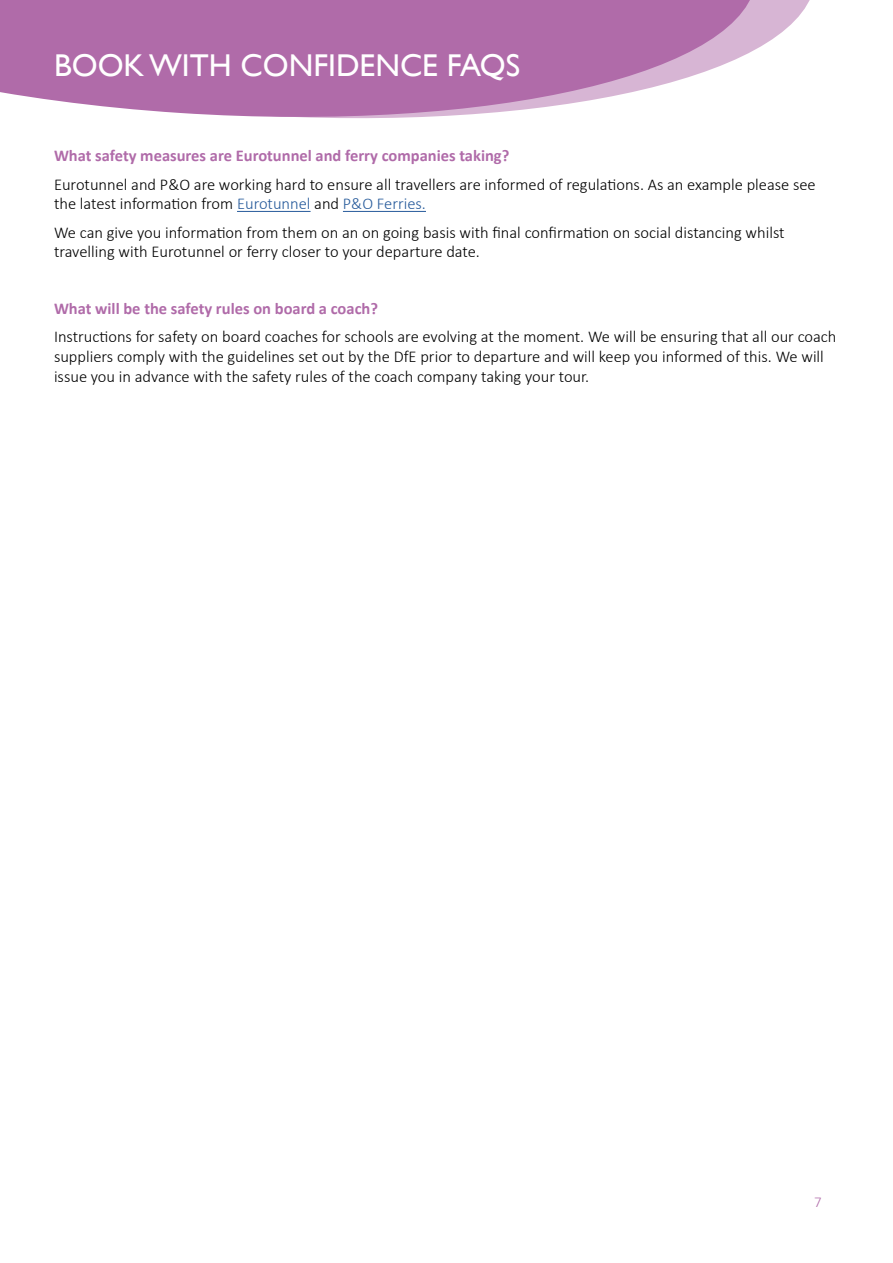
<style>
.page{position:relative;width:893px;height:1263px;background:#fff}
.page>*{position:absolute;margin:0;border:0;box-sizing:border-box;transform-origin:0 0}
.t1{font:31.5px "Gill Sans";color:#fff}
.t2{font:300 16.5px/19.8px "Calibri";color:#000}
.t3{font:700 16.5px "Calibri";color:#b06ba9}
.t4{font:300 15px "Calibri";color:#b06ba9}
.s1{color:#275b9b}
</style>
<div class="page">
<svg style="left:760px;top:0;width:50px;height:47px;fill:#d7b5d4"></svg>
<svg style="left:0;top:0;width:760px;height:119px;background:#bc82b6"></svg>
<hr style="left:237px;top:211px;width:74px;height:1px;background:#275b9b">
<hr style="left:343px;top:211px;width:83px;height:1px;background:#275b9b">
<h1 class="t1" style="left:54px;top:47px;width:468px">BOOK WITH CONFIDENCE FAQS</h1>
<p class="t3" style="left:54px;top:144px;width:457px">What safety measures are Eurotunnel and ferry companies taking?</p>
<p class="t2" style="left:54px;top:174px;width:763px">Eurotunnel and P&amp;O are working hard to ensure all travellers are informed of regulations. As an example please see the latest information from <span class="s1">Eurotunnel</span> and <span class="s1">P&amp;O Ferries.</span></p>
<p class="t2" style="left:54px;top:222px;width:732px">We can give you information from them on an on going basis with final confirmation on social distancing whilst travelling with Eurotunnel or ferry closer to your departure date.</p>
<p class="t3" style="left:54px;top:297px;width:326px">What will be the safety rules on board a coach?</p>
<p class="t2" style="left:54px;top:327px;width:784px">Instructions for safety on board coaches for schools are evolving at the moment. We will be ensuring that all our coach suppliers comply with the guidelines set out by the DfE prior to departure and will keep you informed of this. We will issue you in advance with the safety rules of the coach company taking your tour.</p>
<p class="t4" style="left:814px;top:1193px;width:9px">7</p>
</div>
